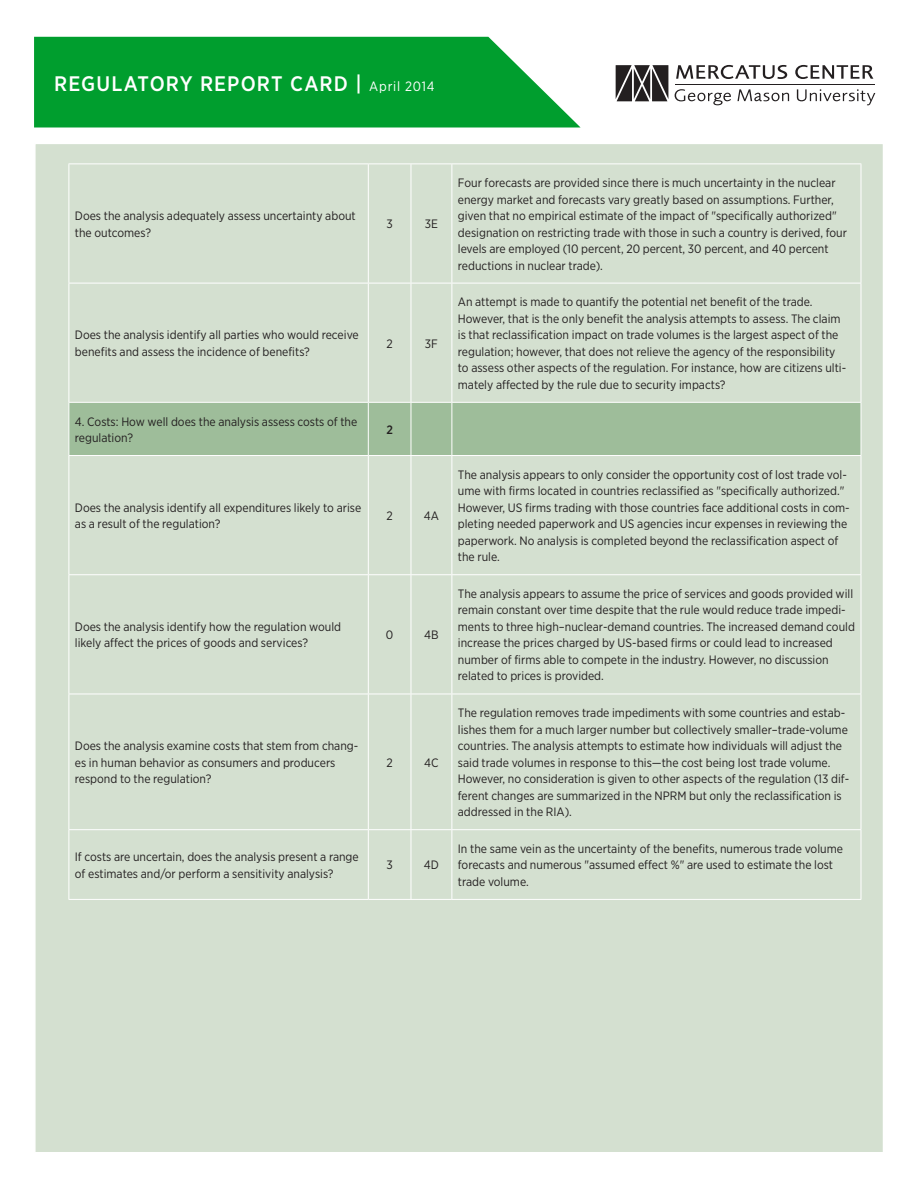
<style>
.page{position:relative;width:918px;height:1188px;background:#fff}
.page>*{position:absolute;margin:0;border:0;box-sizing:border-box;transform-origin:0 0}
.t1{font:500 21px "Gotham Narrow";letter-spacing:.055em;color:#fff}
.BREADTEXT{font:12.15px/16.5px "Gotham Narrow";color:#231f20}
.BREADTEXT-2{font:500 12.15px "Gotham Narrow";color:#231f20}
.s1{font-weight:400;font-size:13.5px}
</style>
<div class="page">
<div style="left:34px;top:143px;width:850px;height:1011px;background:#d4e0d0;border:2px solid #fff"></div>
<svg style="left:34px;top:37px;width:547px;height:91px;background:#17a641"></svg>
<svg style="left:676px;top:65px;width:111px;height:14px"></svg>
<svg style="left:795px;top:65px;width:78px;height:14px"></svg>
<svg style="left:675px;top:89px;width:56px;height:16px"></svg>
<svg style="left:737px;top:89px;width:52px;height:12px"></svg>
<svg style="left:797px;top:89px;width:78px;height:16px"></svg>
<hr style="left:675px;top:84px;width:200px;height:1px;background:#231f20">
<svg style="left:616px;top:65px;width:52px;height:36px;background:#524e4f"></svg>
<div style="left:70px;top:403px;width:790px;height:52px;background:#9ebd9a"></div>
<hr style="left:69px;top:164px;width:299px;height:1px;background:#fff">
<hr style="left:69px;top:164px;width:1px;height:119px;background:#fff">
<hr style="left:368px;top:164px;width:43px;height:1px;background:#fff">
<hr style="left:368px;top:164px;width:1px;height:119px;background:#fff">
<hr style="left:411px;top:164px;width:41px;height:1px;background:#fff">
<hr style="left:411px;top:164px;width:1px;height:119px;background:#fff">
<hr style="left:452px;top:164px;width:409px;height:1px;background:#fff">
<hr style="left:452px;top:164px;width:1px;height:119px;background:#fff">
<hr style="left:861px;top:164px;width:1px;height:119px;background:#fff">
<hr style="left:69px;top:283px;width:299px;height:1px;background:#fff">
<hr style="left:69px;top:283px;width:1px;height:119px;background:#fff">
<hr style="left:368px;top:283px;width:43px;height:1px;background:#fff">
<hr style="left:368px;top:283px;width:1px;height:119px;background:#fff">
<hr style="left:411px;top:283px;width:41px;height:1px;background:#fff">
<hr style="left:411px;top:283px;width:1px;height:119px;background:#fff">
<hr style="left:452px;top:283px;width:409px;height:1px;background:#fff">
<hr style="left:452px;top:283px;width:1px;height:119px;background:#fff">
<hr style="left:861px;top:283px;width:1px;height:119px;background:#fff">
<hr style="left:69px;top:402px;width:299px;height:1px;background:#fff">
<hr style="left:69px;top:403px;width:1px;height:52px;background:#fff">
<hr style="left:368px;top:402px;width:43px;height:1px;background:#fff">
<hr style="left:368px;top:403px;width:1px;height:52px;background:#fff">
<hr style="left:411px;top:402px;width:41px;height:1px;background:#fff">
<hr style="left:411px;top:403px;width:1px;height:52px;background:#fff">
<hr style="left:452px;top:402px;width:409px;height:1px;background:#fff">
<hr style="left:452px;top:403px;width:1px;height:52px;background:#fff">
<hr style="left:861px;top:403px;width:1px;height:52px;background:#fff">
<hr style="left:69px;top:455px;width:299px;height:1px;background:#fff">
<hr style="left:69px;top:456px;width:1px;height:118px;background:#fff">
<hr style="left:368px;top:455px;width:43px;height:1px;background:#fff">
<hr style="left:368px;top:456px;width:1px;height:118px;background:#fff">
<hr style="left:411px;top:455px;width:41px;height:1px;background:#fff">
<hr style="left:411px;top:456px;width:1px;height:118px;background:#fff">
<hr style="left:452px;top:455px;width:409px;height:1px;background:#fff">
<hr style="left:452px;top:456px;width:1px;height:118px;background:#fff">
<hr style="left:861px;top:456px;width:1px;height:118px;background:#fff">
<hr style="left:69px;top:574px;width:299px;height:1px;background:#fff">
<hr style="left:69px;top:575px;width:1px;height:119px;background:#fff">
<hr style="left:368px;top:574px;width:43px;height:1px;background:#fff">
<hr style="left:368px;top:575px;width:1px;height:119px;background:#fff">
<hr style="left:411px;top:574px;width:41px;height:1px;background:#fff">
<hr style="left:411px;top:575px;width:1px;height:119px;background:#fff">
<hr style="left:452px;top:574px;width:409px;height:1px;background:#fff">
<hr style="left:452px;top:575px;width:1px;height:119px;background:#fff">
<hr style="left:861px;top:575px;width:1px;height:119px;background:#fff">
<hr style="left:69px;top:694px;width:299px;height:1px;background:#fff">
<hr style="left:69px;top:694px;width:1px;height:135px;background:#fff">
<hr style="left:368px;top:694px;width:43px;height:1px;background:#fff">
<hr style="left:368px;top:694px;width:1px;height:135px;background:#fff">
<hr style="left:411px;top:694px;width:41px;height:1px;background:#fff">
<hr style="left:411px;top:694px;width:1px;height:135px;background:#fff">
<hr style="left:452px;top:694px;width:409px;height:1px;background:#fff">
<hr style="left:452px;top:694px;width:1px;height:135px;background:#fff">
<hr style="left:861px;top:694px;width:1px;height:135px;background:#fff">
<hr style="left:69px;top:829px;width:299px;height:1px;background:#fff">
<hr style="left:69px;top:830px;width:1px;height:69px;background:#fff">
<hr style="left:368px;top:829px;width:43px;height:1px;background:#fff">
<hr style="left:368px;top:830px;width:1px;height:69px;background:#fff">
<hr style="left:411px;top:829px;width:41px;height:1px;background:#fff">
<hr style="left:411px;top:830px;width:1px;height:69px;background:#fff">
<hr style="left:452px;top:829px;width:409px;height:1px;background:#fff">
<hr style="left:452px;top:830px;width:1px;height:69px;background:#fff">
<hr style="left:861px;top:830px;width:1px;height:69px;background:#fff">
<hr style="left:69px;top:899px;width:299px;height:1px;background:#fff">
<hr style="left:368px;top:899px;width:43px;height:1px;background:#fff">
<hr style="left:411px;top:899px;width:41px;height:1px;background:#fff">
<hr style="left:452px;top:899px;width:409px;height:1px;background:#fff">
<p class="t1" style="left:54px;top:70px;width:382px">REGULATORY REPORT CARD | <span class="s1">April 2014</span></p>
<p class="BREADTEXT" style="left:75px;top:207px;width:282px">Does the analysis adequately assess uncertainty about the outcomes?</p>
<p class="BREADTEXT" style="left:386px;top:216px;width:8px">3</p>
<p class="BREADTEXT" style="left:425px;top:216px;width:15px">3E</p>
<p class="BREADTEXT" style="left:75px;top:327px;width:285px">Does the analysis identify all parties who would receive benefits and assess the incidence of benefits?</p>
<p class="BREADTEXT" style="left:386px;top:335px;width:8px">2</p>
<p class="BREADTEXT" style="left:425px;top:335px;width:15px">3F</p>
<p class="BREADTEXT" style="left:75px;top:413px;width:284px">4. Costs: How well does the analysis assess costs of the regulation?</p>
<p class="BREADTEXT-2" style="left:386px;top:422px;width:8px">2</p>
<p class="BREADTEXT" style="left:75px;top:499px;width:288px">Does the analysis identify all expenditures likely to arise as a result of the regulation?</p>
<p class="BREADTEXT" style="left:386px;top:507px;width:8px">2</p>
<p class="BREADTEXT" style="left:424px;top:507px;width:17px">4A</p>
<p class="BREADTEXT" style="left:75px;top:618px;width:268px">Does the analysis identify how the regulation would likely affect the prices of goods and services?</p>
<p class="BREADTEXT" style="left:386px;top:627px;width:9px">0</p>
<p class="BREADTEXT" style="left:424px;top:627px;width:16px">4B</p>
<p class="BREADTEXT" style="left:75px;top:738px;width:285px">Does the analysis examine costs that stem from chang&shy;es in human behavior as consumers and producers respond to the regulation?</p>
<p class="BREADTEXT" style="left:386px;top:754px;width:8px">2</p>
<p class="BREADTEXT" style="left:424px;top:754px;width:16px">4C</p>
<p class="BREADTEXT" style="left:75px;top:849px;width:285px">If costs are uncertain, does the analysis present a range of estimates and/or perform a sensitivity analysis?</p>
<p class="BREADTEXT" style="left:386px;top:857px;width:8px">3</p>
<p class="BREADTEXT" style="left:424px;top:857px;width:17px">4D</p>
<p class="BREADTEXT" style="left:458px;top:174px;width:391px">Four forecasts are provided since there is much uncertainty in the nuclear energy market and forecasts vary greatly based on assumptions. Further, given that no empirical estimate of the impact of "specifically authorized" designation on restricting trade with those in such a country is derived, four levels are employed (10 percent, 20 percent, 30 percent, and 40 percent reductions in nuclear trade).</p>
<p class="BREADTEXT" style="left:458px;top:294px;width:390px">An attempt is made to quantify the potential net benefit of the trade.<br>However, that is the only benefit the analysis attempts to assess. The claim is that reclassification impact on trade volumes is the largest aspect of the regulation; however, that does not relieve the agency of the responsibility to assess other aspects of the regulation. For instance, how are citizens ulti&shy;mately affected by the rule due to security impacts?</p>
<p class="BREADTEXT" style="left:458px;top:466px;width:393px">The analysis appears to only consider the opportunity cost of lost trade vol&shy;ume with firms located in countries reclassified as "specifically authorized." However, US firms trading with those countries face additional costs in com&shy;pleting needed paperwork and US agencies incur expenses in reviewing the paperwork. No analysis is completed beyond the reclassification aspect of the rule.</p>
<p class="BREADTEXT" style="left:458px;top:585px;width:399px">The analysis appears to assume the price of services and goods provided will remain constant over time despite that the rule would reduce trade impedi&shy;ments to three high–nuclear-demand countries. The increased demand could increase the prices charged by US-based firms or could lead to increased number of firms able to compete in the industry. However, no discussion related to prices is provided.</p>
<p class="BREADTEXT" style="left:458px;top:705px;width:393px">The regulation removes trade impediments with some countries and estab&shy;lishes them for a much larger number but collectively smaller–trade-volume countries. The analysis attempts to estimate how individuals will adjust the said trade volumes in response to this—the cost being lost trade volume.<br>However, no consideration is given to other aspects of the regulation (13 dif&shy;ferent changes are summarized in the NPRM but only the reclassification is addressed in the RIA).</p>
<p class="BREADTEXT" style="left:458px;top:840px;width:387px">In the same vein as the uncertainty of the benefits, numerous trade volume forecasts and numerous "assumed effect %" are used to estimate the lost trade volume.</p>
</div>
